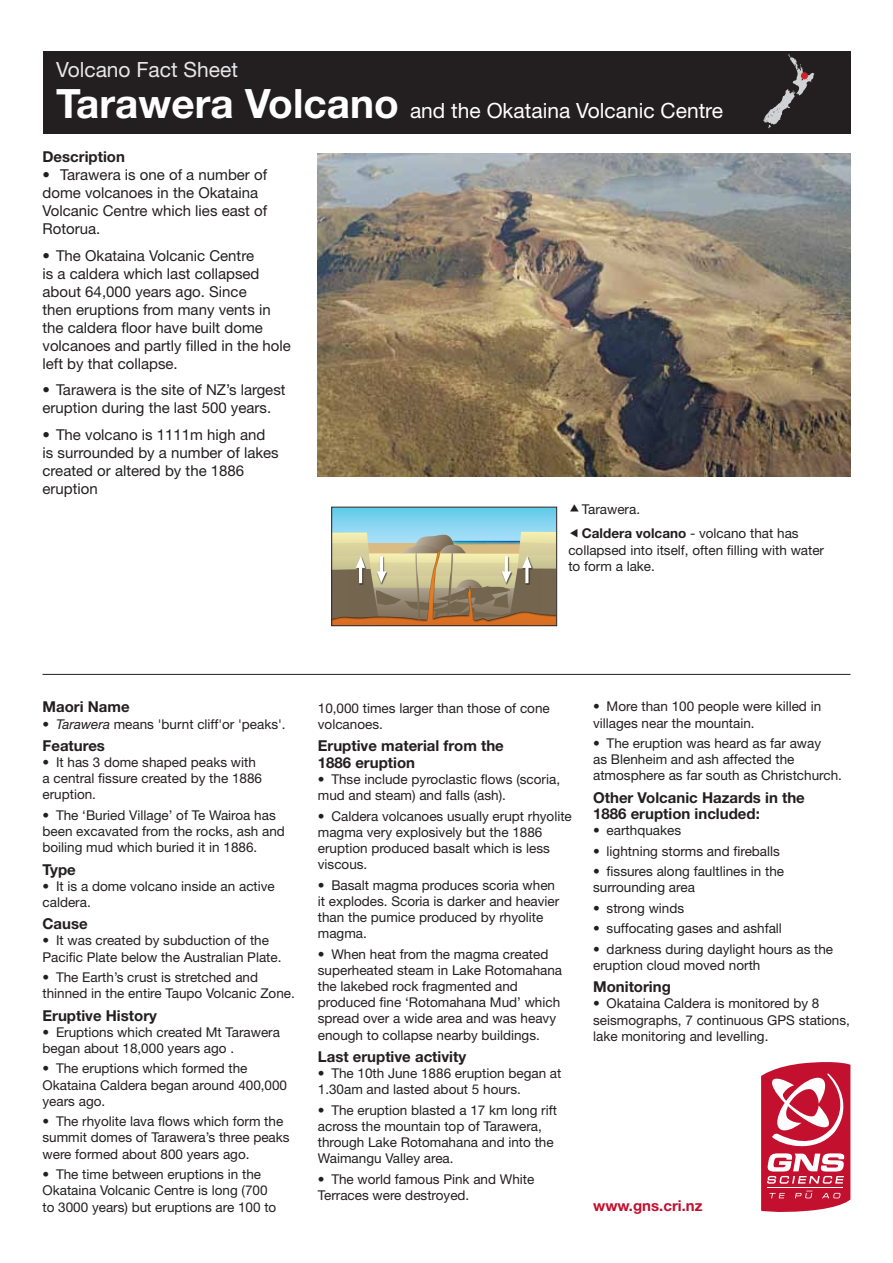
<style>
.page{position:relative;width:893px;height:1263px;background:#fff}
.page>*{position:absolute;margin:0;border:0;box-sizing:border-box;transform-origin:0 0}
.t1{font:21px/40.5px "Helvetica Neue LT Std";color:#fff}
.t2{font:15px/18px "Helvetica Neue LT Std";color:#231f20}
.t3{font:700 15px/16.5px "Helvetica Neue LT Std";color:#231f20}
.t4{font:700 15px "Helvetica Neue LT Std";color:#c3102f}
.t5{font:13.5px/16.2px "Helvetica Neue LT Std";color:#231f20}
.s1{color:#e6e7e9}
.s2{font-weight:700;font-size:40.5px}
.s3{font-weight:700}
.s4{font-style:italic}
</style>
<div class="page">
<div style="left:43px;top:51px;width:808px;height:82px;background:#231f20"></div>
<svg style="left:763px;top:54px;width:51px;height:74px"></svg>
<div style="left:801px;top:72px;width:7px;height:7px;background:#d1232a;border-radius:50%"></div>
<hr style="left:43px;top:674px;width:807px;height:1px;background:#231f20">
<img style="left:318px;top:153px;width:532px;height:323px">
<svg style="left:333px;top:509px;width:222px;height:23px;background:#7dd2ee"></svg>
<div style="left:331px;top:507px;width:226px;height:119px;border:1px solid #231f20"></div>
<svg style="left:331px;top:532px;width:225px;height:94px;background:#ab9c7a"></svg>
<svg style="left:761px;top:1062px;width:89px;height:150px"></svg>
<h1 class="t1" style="left:56px;top:49px;width:669px"><span class="s1">Volcano Fact Sheet<br></span><span class="s2">Tarawera Volcano</span> and the Okataina Volcanic Centre</h1>
<p class="t3" style="left:43px;top:148px;width:84px">Description</p>
<p class="t2" style="left:43px;top:166px;width:226px">• Tarawera is one of a number of dome volcanoes in the Okataina<br>Volcanic Centre which lies east of<br>Rotorua.</p>
<p class="t2" style="left:43px;top:246px;width:250px">• The Okataina Volcanic Centre<br>is a caldera which last collapsed about 64,000 years ago. Since<br>then eruptions from many vents in the caldera floor have built dome volcanoes and partly filled in the hole left by that collapse.</p>
<p class="t2" style="left:43px;top:381px;width:245px">• Tarawera is the site of NZ’s largest eruption during the last 500 years.</p>
<p class="t2" style="left:43px;top:425px;width:238px">• The volcano is 1111m high and is surrounded by a number of lakes created or altered by the 1886 eruption</p>
<p class="t5" style="left:582px;top:496px;width:218px;line-height:24.8px">Tarawera.<br><span class="s3">Caldera volcano</span> - volcano that has</p>
<p class="t5" style="left:568px;top:541px;width:257px">collapsed into itself, often filling with water to form a lake.</p>
<p class="t3" style="left:43px;top:698px;width:89px">Maori Name</p>
<p class="t5" style="left:43px;top:715px;width:245px">• <span class="s4">Tarawera</span> means 'burnt cliff'or 'peaks'.</p>
<p class="t3" style="left:43px;top:737px;width:64px">Features</p>
<p class="t5" style="left:43px;top:754px;width:221px">• It has 3 dome shaped peaks with a central fissure created by the 1886 eruption.</p>
<p class="t5" style="left:43px;top:807px;width:244px">• The ‘Buried Village’ of Te Wairoa has been excavated from the rocks, ash and boiling mud which buried it in 1886.</p>
<p class="t3" style="left:43px;top:861px;width:35px">Type</p>
<p class="t5" style="left:43px;top:878px;width:234px">• It is a dome volcano inside an active caldera.</p>
<p class="t3" style="left:43px;top:915px;width:47px">Cause</p>
<p class="t5" style="left:43px;top:932px;width:240px">• It was created by subduction of the<br>Pacific Plate below the Australian Plate.</p>
<p class="t5" style="left:43px;top:969px;width:254px">• The Earth’s crust is stretched and thinned in the entire Taupo Volcanic Zone.</p>
<p class="t3" style="left:43px;top:1006px;width:116px">Eruptive History</p>
<p class="t5" style="left:43px;top:1024px;width:239px">• Eruptions which created Mt Tarawera began about 18,000 years ago .</p>
<p class="t5" style="left:43px;top:1060px;width:246px">• The eruptions which formed the<br>Okataina Caldera began around 400,000 years ago.</p>
<p class="t5" style="left:43px;top:1113px;width:249px">• The rhyolite lava flows which form the summit domes of Tarawera’s three peaks were formed about 800 years ago.</p>
<p class="t5" style="left:43px;top:1166px;width:235px">• The time between eruptions in the<br>Okataina Volcanic Centre is long (700 to 3000 years) but eruptions are 100 to</p>
<p class="t5" style="left:318px;top:700px;width:233px">10,000 times larger than those of cone volcanoes.</p>
<p class="t3" style="left:318px;top:737px;width:188px">Eruptive material from the<br>1886 eruption</p>
<p class="t5" style="left:318px;top:771px;width:244px">• Thse include pyroclastic flows (scoria, mud and steam) and falls (ash).</p>
<p class="t5" style="left:318px;top:807px;width:256px">• Caldera volcanoes usually erupt rhyolite magma very explosively but the 1886 eruption produced basalt which is less viscous.</p>
<p class="t5" style="left:318px;top:876px;width:243px">• Basalt magma produces scoria when it explodes. Scoria is darker and heavier than the pumice produced by rhyolite magma.</p>
<p class="t5" style="left:318px;top:945px;width:246px">• When heat from the magma created superheated steam in Lake Rotomahana the lakebed rock fragmented and produced fine ‘Rotomahana Mud’ which spread over a wide area and was heavy enough to collapse nearby buildings.</p>
<p class="t3" style="left:318px;top:1048px;width:150px">Last eruptive activity</p>
<p class="t5" style="left:318px;top:1065px;width:245px">• The 10th June 1886 eruption began at<br>1.30am and lasted about 5 hours.</p>
<p class="t5" style="left:318px;top:1102px;width:241px">• The eruption blasted a 17 km long rift across the mountain top of Tarawera, through Lake Rotomahana and into the Waimangu Valley area.</p>
<p class="t5" style="left:318px;top:1171px;width:218px">• The world famous Pink and White<br>Terraces were destroyed.</p>
<p class="t5" style="left:593px;top:698px;width:230px">• More than 100 people were killed in villages near the mountain.</p>
<p class="t5" style="left:593px;top:735px;width:250px">• The eruption was heard as far away<br>as Blenheim and ash affected the atmosphere as far south as Christchurch.</p>
<p class="t3" style="left:593px;top:789px;width:213px">Other Volcanic Hazards in the<br>1886 eruption included:</p>
<p class="t5" style="left:593px;top:822px;width:90px">• earthquakes</p>
<p class="t5" style="left:593px;top:843px;width:188px">• lightning storms and fireballs</p>
<p class="t5" style="left:593px;top:863px;width:193px">• fissures along faultlines in the surrounding area</p>
<p class="t5" style="left:593px;top:900px;width:93px">• strong winds</p>
<p class="t5" style="left:593px;top:920px;width:190px">• suffocating gases and ashfall</p>
<p class="t5" style="left:593px;top:941px;width:242px">• darkness during daylight hours as the eruption cloud moved north</p>
<p class="t3" style="left:593px;top:978px;width:79px">Monitoring</p>
<p class="t5" style="left:593px;top:995px;width:258px">• Okataina Caldera is monitored by 8 seismographs, 7 continuous GPS stations, lake monitoring and levelling.</p>
<p class="t4" style="left:593px;top:1196px;width:111px">www.gns.cri.nz</p>
</div>
